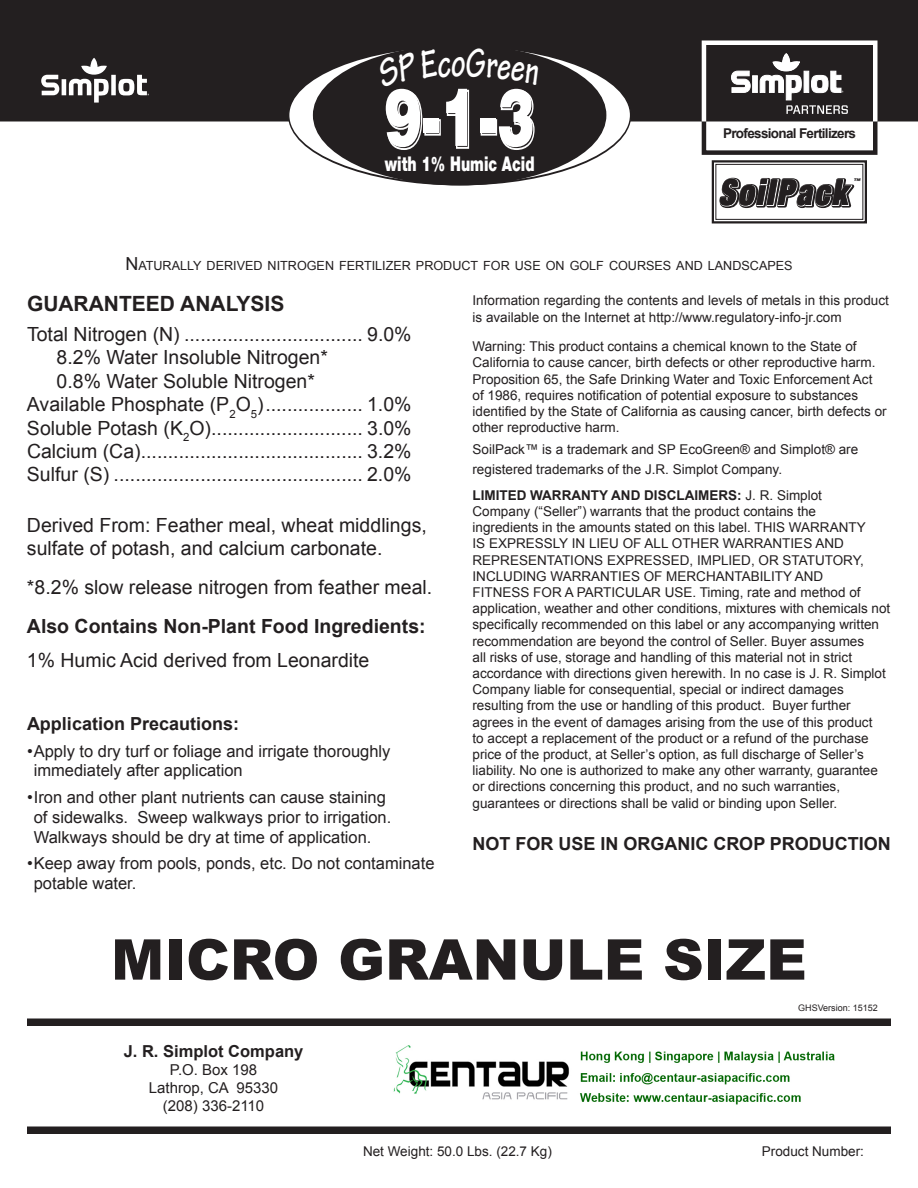
<style>
.page{position:relative;width:918px;height:1188px;background:#fff}
.page>*{position:absolute;margin:0;border:0;box-sizing:border-box;transform-origin:0 0}
.t1{font:900 79.95px "Helvetica LT Std";color:#fff;scale:.7 1}
.t2{font:900 56.25px "Arial";color:#231f20}
.t3{font:italic 900 condensed 36px "Helvetica Neue LT Std";letter-spacing:.075em;color:#231f20;scale:.87 1}
.t4{font:700 21px "Arial";color:#231f20}
.t5{font:900 20.25px "Helvetica Neue LT Com";color:#fff;scale:.7 1}
.t6{font:19.5px/23.4px "Arial";color:#231f20}
.t7{font:700 19.5px "Arial";color:#231f20}
.t8{font:700 18px "Arial";color:#231f20}
.t9{font:16.5px/19.8px "Arial";color:#231f20}
.t10{font:700 16.5px "Arial";color:#231f20}
.t11{font:15px/17.9px "Arial";color:#231f20;text-align:center}
.t12{font:13.5px/16.2px "Arial";color:#231f20}
.t13{font:700 13.5px "Arial";letter-spacing:-.05em;color:#231f20}
.t14{font:12.6px "Arial";color:#231f20}
.t15{font:9px "Arial";color:#231f20}
.t16{font:italic 900 condensed 6.6px "Helvetica Neue LT Std";color:#231f20}
.s1{font-size:18px}
.s2{font-weight:700}
</style>
<div class="page">
<div style="left:1px;top:1px;width:916px;height:120px;background:#231f20"></div>
<div style="left:0;top:0;width:918px;height:121px;border:2px solid #231f20"></div>
<div style="left:27px;top:1018px;width:864px;height:8px;background:#231f20"></div>
<div style="left:27px;top:1126px;width:864px;height:8px;background:#231f20"></div>
<svg style="left:289px;top:46px;width:342px;height:138px;fill:#fff"></svg>
<div style="left:314px;top:46px;width:292px;height:138px;background:#231f20;border-radius:50%"></div>
<svg style="left:699px;top:40px;width:181px;height:184px"></svg>
<div style="left:715px;top:164px;width:148px;height:56px;border:1px solid #231f20"></div>
<svg style="left:41px;top:58px;width:108px;height:45px"></svg>
<img style="left:393px;top:1045px;width:442px;height:60px">
<svg style="left:379px;top:47px;width:159px;height:103px"></svg>
<h1 class="t1" style="left:384px;top:65px;width:216px">9-1-3</h1>
<h3 class="t5" style="left:385px;top:151px;width:216px">with 1% Humic Acid</h3>
<p class="t13" style="left:723px;top:125px;width:135px">Professional Fertilizers</p>
<h3 class="t3" style="left:719px;top:169px;width:150px">SoilPack</h3>
<p class="t16" style="left:853px;top:177px;width:8px">™</p>
<h3 class="t3" style="left:719px;top:169px;width:150px">SoilPack</h3>
<p class="t14" style="left:125px;top:257px;width:669px"><span class="s1">N</span>ATURALLY DERIVED N ITROGEN FERTILIZER PRODUCT FOR USE ON GOLF COURSES AN D LAN DSCAPES</p>
<h3 class="t4" style="left:27px;top:289px;width:259px">GUARANTEED ANALYSIS</h3>
<h3 class="t6" style="left:27px;top:323px;width:386px">Total Nitrogen (N) ................................. 9.0%</h3>
<h3 class="t6" style="left:57px;top:346px;width:273px">8.2% Water Insoluble Nitrogen*</h3>
<h3 class="t6" style="left:57px;top:369px;width:260px">0.8% Water Soluble Nitrogen*</h3>
<h3 class="t6" style="left:27px;top:393px;width:386px">Available Phosphate (P<sub>2</sub>O<sub>5</sub>).................. 1.0%</h3>
<h3 class="t6" style="left:27px;top:416px;width:386px">Soluble Potash (K<sub>2</sub>O)............................ 3.0%</h3>
<h3 class="t6" style="left:27px;top:440px;width:386px">Calcium (Ca)......................................... 3.2%</h3>
<h3 class="t6" style="left:27px;top:463px;width:386px">Sulfur (S) .............................................. 2.0%</h3>
<h3 class="t6" style="left:27px;top:513px;width:401px">Derived From: Feather meal, wheat middlings, sulfate of potash, and calcium carbonate.</h3>
<h3 class="t6" style="left:27px;top:576px;width:407px">*8.2% slow release nitrogen from feather meal.</h3>
<h3 class="t7" style="left:27px;top:614px;width:400px">Also Contains Non-Plant Food Ingredients:</h3>
<h3 class="t6" style="left:27px;top:648px;width:344px">1% Humic Acid derived from Leonardite</h3>
<h3 class="t8" style="left:27px;top:712px;width:214px">Application Precautions:</h3>
<p class="t9" style="left:34px;top:741px;width:358px;text-indent:-7px">•Apply to dry turf or foliage and irrigate thoroughly immediately after application</p>
<p class="t9" style="left:34px;top:787px;width:359px;text-indent:-7px">•Iron and other plant nutrients can cause staining of sidewalks. Sweep walkways prior to irrigation.<br>Walkways should be dry at time of application.</p>
<p class="t9" style="left:34px;top:854px;width:402px;text-indent:-7px">•Keep away from pools, ponds, etc. Do not contaminate potable water.</p>
<p class="t12" style="left:472px;top:293px;width:418px">Information regarding the contents and levels of metals in this product is available on the Internet at http://www.regulatory-info-jr.com</p>
<p class="t12" style="left:472px;top:339px;width:416px">Warning: This product contains a chemical known to the State of California to cause cancer, birth defects or other reproductive harm.<br>Proposition 65, the Safe Drinking Water and Toxic Enforcement Act of 1986, requires notification of potential exposure to substances identified by the State of California as causing cancer, birth defects or other reproductive harm.</p>
<p class="t12" style="left:472px;top:440px;width:387px;line-height:19.8px">SoilPack™ is a trademark and SP EcoGreen® and Simplot® are registered trademarks of the J.R. Simplot Company.</p>
<p class="t12" style="left:472px;top:487px;width:419px"><span class="s2">LIMITED WARRANTY AND DISCLAIMERS:</span> J. R. Simplot<br>Company (“Seller”) warrants that the product contains the<br>ingredients in the amounts stated on this label. THIS WARRANTY<br>IS EXPRESSLY IN LIEU OF ALL OTHER WARRANTIES AND REPRESENTATIONS EXPRESSED, IMPLIED, OR STATUTORY, INCLUDING WARRANTIES OF MERCHANTABILITY AND<br>FITNESS FOR A PARTICULAR USE. Timing, rate and method of application, weather and other conditions, mixtures with chemicals not specifically recommended on this label or any accompanying written recommendation are beyond the control of Seller. Buyer assumes<br>all risks of use, storage and handling of this material not in strict accordance with directions given herewith. In no case is J. R. Simplot Company liable for consequential, special or indirect damages resulting from the use or handling of this product. Buyer further agrees in the event of damages arising from the use of this product<br>to accept a replacement of the product or a refund of the purchase price of the product, at Seller’s option, as full discharge of Seller’s liability. No one is authorized to make any other warranty, guarantee or directions concerning this product, and no such warranties, guarantees or directions shall be valid or binding upon Seller.</p>
<h3 class="t8" style="left:472px;top:832px;width:420px">NOT FOR USE IN ORGANIC CROP PRODUCTION</h3>
<h2 class="t2" style="left:111px;top:919px;width:697px">MICRO GRANULE SIZE</h2>
<p class="t10" style="left:124px;top:1040px;width:181px">J. R. Simplot Company</p>
<p class="t11" style="left:149px;top:1061px;width:131px">P.O. Box 198<br>Lathrop, CA 95330 (208) 336-2110</p>
<p class="t15" style="left:798px;top:1002px;width:81px">GHSVersion: 15152</p>
<p class="t12" style="left:363px;top:1144px;width:190px">Net Weight: 50.0 Lbs. (22.7 Kg)</p>
<p class="t12" style="left:762px;top:1144px;width:104px">Product Number:</p>
</div>
